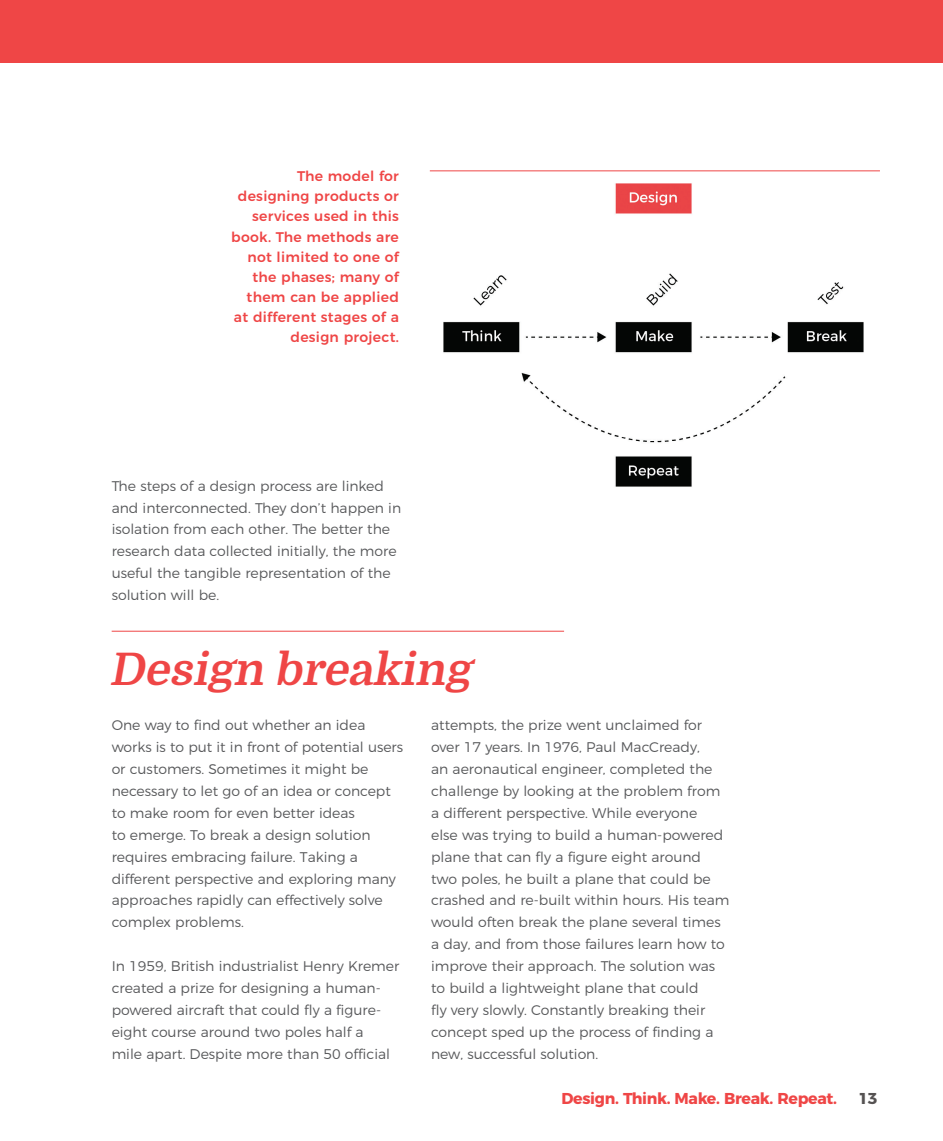
<style>
.page{position:relative;width:943px;height:1141px;background:#fff}
.page>*{position:absolute;margin:0;border:0;box-sizing:border-box;transform-origin:0 0}
.t1{font:italic 700 44.98px "Domine";color:#ef4646}
.t2{font:700 15.75px "Montserrat";letter-spacing:-.02em;color:#ef4646}
.t3{font:700 15.75px "Montserrat";color:#555252}
.t4{font:300 14px/21.9px "Montserrat";color:#57585a}
.t5{font:500 14px/20.1px "Montserrat";letter-spacing:.02em;color:#ef4646;text-align:right}
</style>
<div class="page">
<div style="left:0;top:0;width:943px;height:67px;background:#ef4646"></div>
<div style="left:0;top:63px;width:943px;height:529px;background:#fff"></div>
<hr style="left:112px;top:631px;width:452px;height:1px;background:#ef4646">
<img style="left:430px;top:170px;width:447px;height:317px">
<hr style="left:430px;top:171px;width:450px;height:1px;background:#ef4646">
<p class="t5" style="left:231px;top:165px;width:169px">The model for designing products or services used in this book. The methods are not limited to one of the phases; many of them can be applied at different stages of a design project.</p>
<p class="t4" style="left:112px;top:474px;width:291px">The steps of a design process are linked and interconnected. They don’t happen in isolation from each other. The better the research data collected initially, the more useful the tangible representation of the solution will be.</p>
<h1 class="t1" style="left:109px;top:645px;width:372px">Design breaking</h1>
<p class="t4" style="left:112px;top:713px;width:293px">One way to find out whether an idea works is to put it in front of potential users or customers. Sometimes it might be necessary to let go of an idea or concept to make room for even better ideas<br>to emerge. To break a design solution requires embracing failure. Taking a different perspective and exploring many approaches rapidly can effectively solve complex problems.</p>
<p class="t4" style="left:112px;top:954px;width:289px">In 1959, British industrialist Henry Kremer created a prize for designing a human&shy;powered aircraft that could fly a figure&shy;eight course around two poles half a<br>mile apart. Despite more than 50 official</p>
<p class="t4" style="left:431px;top:713px;width:300px">attempts, the prize went unclaimed for over 17 years. In 1976, Paul MacCready,<br>an aeronautical engineer, completed the challenge by looking at the problem from a different perspective. While everyone<br>else was trying to build a human-powered plane that can fly a figure eight around two poles, he built a plane that could be crashed and re-built within hours. His team would often break the plane several times a day, and from those failures learn how to improve their approach. The solution was to build a lightweight plane that could<br>fly very slowly. Constantly breaking their concept sped up the process of finding a new, successful solution.</p>
<p class="t2" style="left:561px;top:1086px;width:277px">Design. Think. Make. Break. Repeat.</p>
<p class="t3" style="left:858px;top:1086px;width:21px">13</p>
</div>
